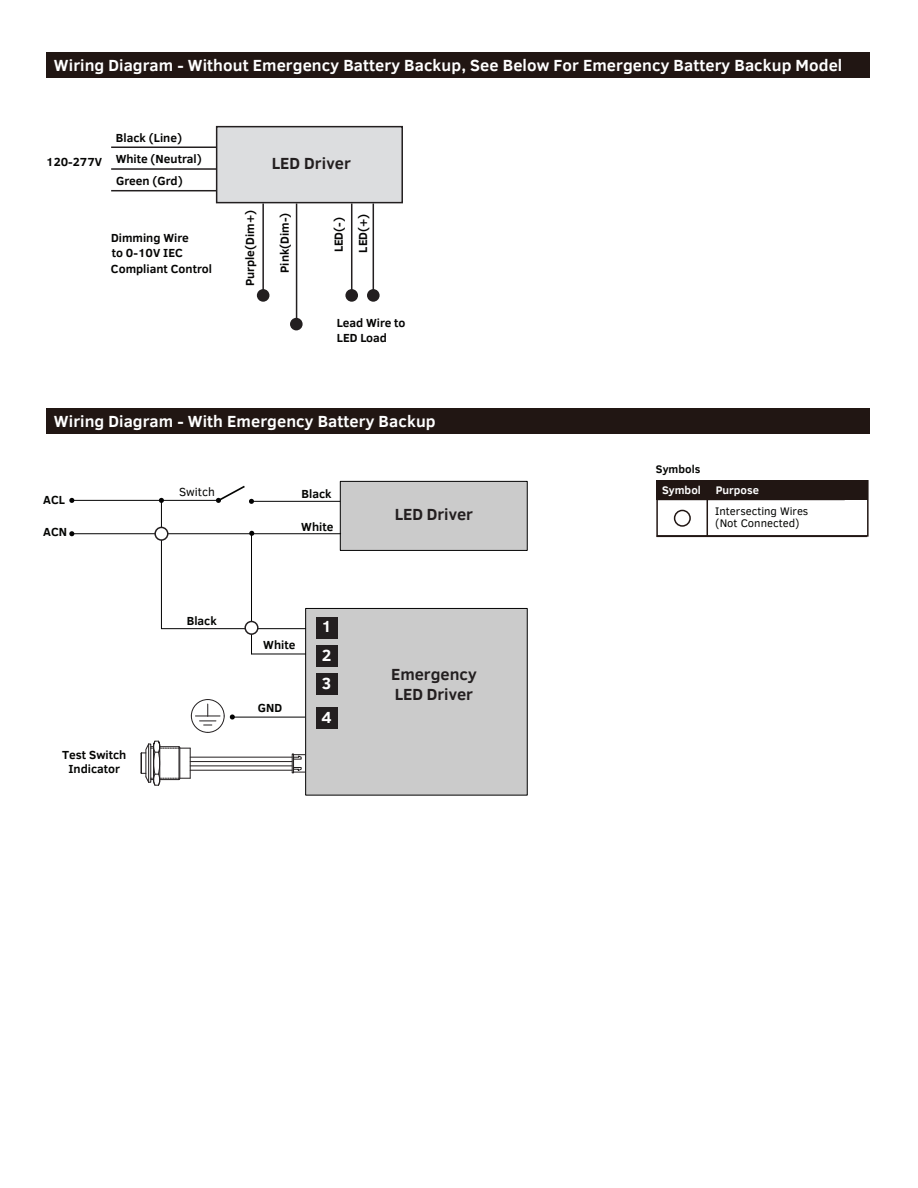
<style>
.page{position:relative;width:918px;height:1188px;background:#fff}
.page>*{position:absolute;margin:0;border:0;box-sizing:border-box;transform-origin:0 0}
.t1{font:700 16.5px/28.3px "Clear Sans";letter-spacing:.005em;color:#fff;text-align:justify}
.t2{font:700 16.5px/19.8px "Clear Sans";color:#231f20}
.t3{font:700 12px/21.5px "Clear Sans";color:#050504}
.t4{font:700 12px/14.4px "Clear Sans";color:#040503;text-align:center}
.t5{font:12px "Clear Sans";color:#040503}
.t6{font:11.25px/12px "Clear Sans";color:#040503}
.t7{font:700 11.25px "Clear Sans";color:#fff}
.t8{font:700 11.25px "Clear Sans";color:#040503}
</style>
<div class="page">
<div style="left:340px;top:481px;width:188px;height:70px;background:#cbcbcb;border:1px solid #030303"></div>
<div style="left:305px;top:608px;width:223px;height:187px;background:#cbcbcb;border:1px solid #030303"></div>
<div style="left:46px;top:52px;width:824px;height:26px;background:#211613"></div>
<div style="left:46px;top:408px;width:824px;height:25px;background:#211613"></div>
<div style="left:216px;top:126px;width:187px;height:77px;background:#dcdddf;border:2px solid #231f20"></div>
<hr style="left:111px;top:147px;width:106px;height:1px;background:#231f20">
<hr style="left:262px;top:203px;width:2px;height:96px;background:#231f20">
<hr style="left:296px;top:203px;width:1px;height:121px;background:#231f20">
<hr style="left:351px;top:203px;width:1px;height:96px;background:#231f20">
<hr style="left:373px;top:203px;width:1px;height:96px;background:#231f20">
<hr style="left:111px;top:168px;width:106px;height:2px;background:#231f20">
<hr style="left:111px;top:190px;width:106px;height:1px;background:#231f20">
<div style="left:345px;top:289px;width:13px;height:13px;background:#231f20;border-radius:50%"></div>
<div style="left:290px;top:318px;width:13px;height:12px;background:#231f20;border-radius:50%"></div>
<div style="left:257px;top:289px;width:12px;height:13px;background:#231f20;border-radius:50%"></div>
<div style="left:367px;top:289px;width:13px;height:13px;background:#231f20;border-radius:50%"></div>
<div style="left:656px;top:480px;width:212px;height:20px;background:#211613"></div>
<div style="left:656px;top:480px;width:213px;height:57px;border:2px solid #211613"></div>
<hr style="left:707px;top:486px;width:1px;height:50px;background:#211613">
<hr style="left:657px;top:499px;width:188px;height:1px;background:#211613">
<hr style="left:656px;top:536px;width:211px;height:1px;background:#211613">
<hr style="left:72px;top:500px;width:147px;height:1px;background:#030303">
<hr style="left:72px;top:533px;width:269px;height:1px;background:#030303">
<hr style="left:161px;top:500px;width:1px;height:129px;background:#030303">
<hr style="left:251px;top:535px;width:1px;height:119px;background:#030303">
<hr style="left:161px;top:628px;width:145px;height:1px;background:#030303">
<hr style="left:252px;top:654px;width:54px;height:1px;background:#030303">
<hr style="left:253px;top:501px;width:87px;height:1px;background:#030303">
<hr style="left:234px;top:717px;width:71px;height:1px;background:#030303">
<svg style="left:249px;top:531px;width:5px;height:5px"></svg>
<svg style="left:69px;top:498px;width:5px;height:5px"></svg>
<svg style="left:159px;top:498px;width:5px;height:5px"></svg>
<svg style="left:216px;top:485px;width:38px;height:19px"></svg>
<div style="left:674px;top:510px;width:17px;height:17px;border:2px solid #211613;border-radius:50%"></div>
<div style="left:316px;top:617px;width:21px;height:22px;background:#231f20"></div>
<div style="left:316px;top:645px;width:21px;height:22px;background:#231f20"></div>
<div style="left:316px;top:673px;width:21px;height:22px;background:#231f20"></div>
<div style="left:316px;top:707px;width:21px;height:22px;background:#231f20"></div>
<svg style="left:69px;top:531px;width:5px;height:5px"></svg>
<div style="left:155px;top:527px;width:13px;height:13px;background:#fff;border-radius:50%"></div>
<div style="left:154px;top:527px;width:15px;height:14px;border:2px solid #231f20;border-radius:50%"></div>
<div style="left:245px;top:622px;width:13px;height:12px;background:#fff;border-radius:50%"></div>
<div style="left:244px;top:621px;width:15px;height:14px;border:2px solid #231f20;border-radius:50%"></div>
<svg style="left:292px;top:754px;width:13px;height:19px"></svg>
<svg style="left:140px;top:699px;width:95px;height:87px"></svg>
<hr style="left:190px;top:748px;width:1px;height:30px;background:#231f20">
<hr style="left:190px;top:757px;width:102px;height:1px;background:#231f20">
<hr style="left:190px;top:761px;width:102px;height:1px;background:#231f20">
<hr style="left:190px;top:766px;width:102px;height:1px;background:#231f20">
<hr style="left:190px;top:770px;width:102px;height:1px;background:#231f20">
<h1 class="t1" style="left:54px;top:51px;width:790px">Wiring Diagram - Without Emergency Battery Backup, See Below For Emergency Battery Backup Model</h1>
<p class="t3" style="left:46px;top:151px;width:58px">120-277V</p>
<p class="t3" style="left:116px;top:126px;width:87px">Black (Line)<br>White (Neutral)<br>Green (Grd)</p>
<p class="t3" style="left:111px;top:229px;width:102px;line-height:15.5px">Dimming Wire<br>to 0-10V IEC<br>Compliant Control</p>
<h1 class="t2" style="left:272px;top:153px;width:81px">LED Driver</h1>
<p class="t3" style="left:239px;top:286px;width:78px;rotate:-90deg">Purple(Dim+)</p>
<p class="t3" style="left:273px;top:273px;width:62px;rotate:-90deg">Pink(Dim-)</p>
<p class="t3" style="left:326px;top:253px;width:40px;line-height:24.5px;rotate:-90deg">LED(-)<br>LED(+)</p>
<p class="t3" style="left:337px;top:315px;width:70px;line-height:15px">Lead Wire to<br>LED Load</p>
<h1 class="t1" style="left:54px;top:406px;width:383px">Wiring Diagram - With Emergency Battery Backup</h1>
<p class="t4" style="left:43px;top:493px;width:23px">ACL</p>
<p class="t4" style="left:43px;top:524px;width:25px">ACN</p>
<p class="t4" style="left:62px;top:747px;width:66px">Test Switch<br>Indicator</p>
<p class="t5" style="left:179px;top:484px;width:37px">Switch</p>
<p class="t4" style="left:187px;top:613px;width:32px">Black</p>
<p class="t4" style="left:302px;top:486px;width:32px">Black</p>
<p class="t4" style="left:301px;top:519px;width:34px">White</p>
<p class="t4" style="left:263px;top:638px;width:34px">White</p>
<p class="t4" style="left:258px;top:700px;width:26px">GND</p>
<h1 class="t1" style="left:321px;top:612px;width:12px">1<br>2<br>3</h1>
<h1 class="t1" style="left:321px;top:702px;width:12px">4</h1>
<h1 class="t2" style="left:395px;top:504px;width:80px">LED Driver</h1>
<h1 class="t2" style="left:391px;top:664px;width:87px">Emergency<br>LED Driver</h1>
<p class="t8" style="left:656px;top:461px;width:46px">Symbols</p>
<p class="t7" style="left:662px;top:482px;width:40px">Symbol</p>
<p class="t7" style="left:716px;top:482px;width:45px">Purpose</p>
<p class="t6" style="left:715px;top:505px;width:95px">Intersecting Wires (Not Connected)</p>
</div>
